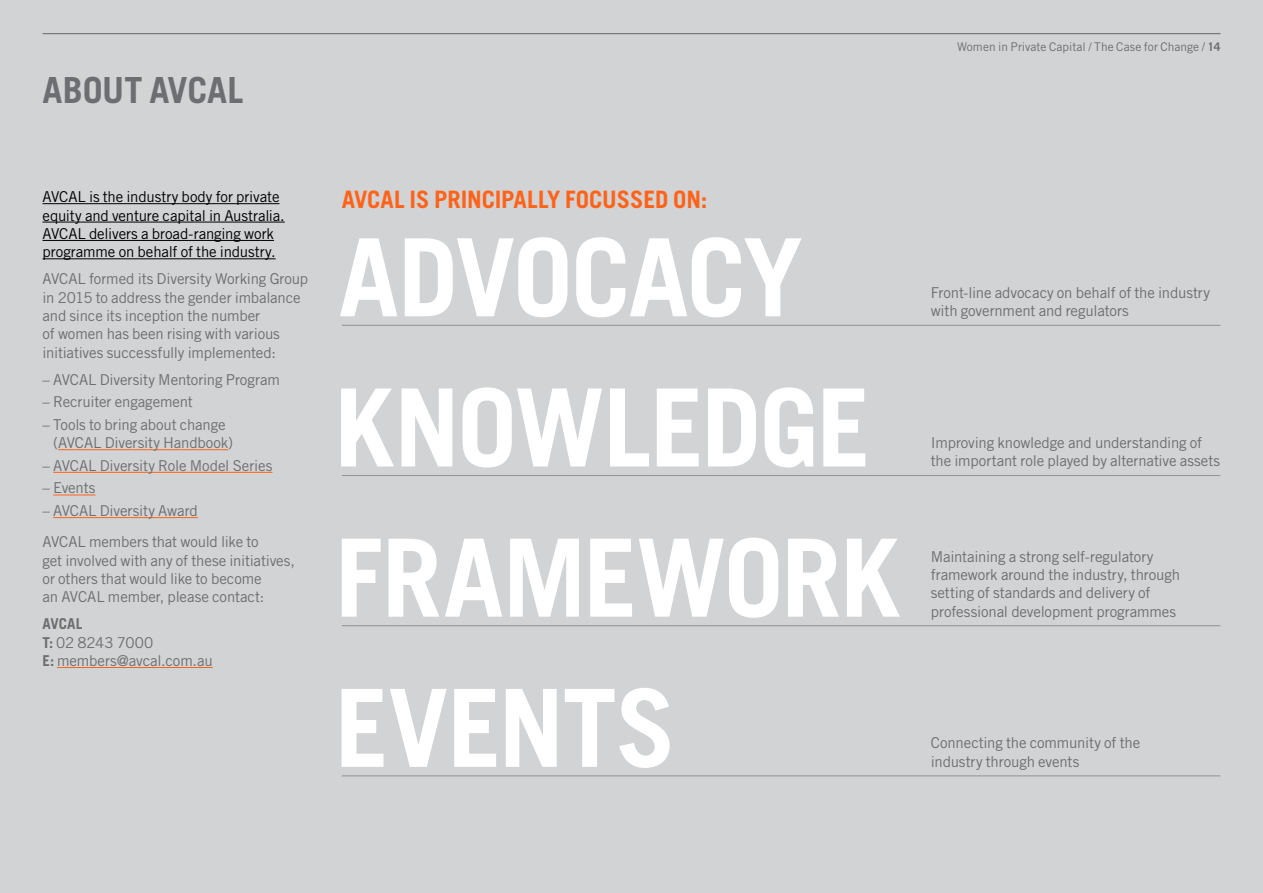
<style>
.page{position:relative;width:1263px;height:893px;background:#d1d3d4}
.page>*{position:absolute;margin:0;border:0;box-sizing:border-box;transform-origin:0 0}
.t1{font:700 108px "Trade Gothic LT Std";letter-spacing:-.02em;color:#fff}
.t2{font:700 36px "Trade Gothic LT Std";letter-spacing:-.005em;color:#6d6e71}
.t3{font:700 24px "Trade Gothic LT Std";letter-spacing:-.005em;color:#ff6319}
.t4{font:15px/18.5px "Trade Gothic LT Std";letter-spacing:-.01em;color:#6d6e71}
.t5{font:15px/18.3px "Trade Gothic LT Std";letter-spacing:-.01em;color:#000}
.t6{font:12px "Trade Gothic LT Std";color:#6d6e71}
.s1{font-weight:700}
</style>
<div class="page">
<hr style="left:43px;top:33px;width:1177px;height:1px;background:#6d6e71">
<hr style="left:43px;top:203px;width:236px;height:1px;background:#000">
<hr style="left:43px;top:222px;width:242px;height:1px;background:#000">
<hr style="left:43px;top:240px;width:231px;height:1px;background:#000">
<hr style="left:43px;top:258px;width:233px;height:1px;background:#000">
<hr style="left:58px;top:449px;width:170px;height:1px;background:#ff6319">
<hr style="left:53px;top:472px;width:219px;height:1px;background:#ff6319">
<hr style="left:53px;top:495px;width:42px;height:1px;background:#ff6319">
<hr style="left:53px;top:517px;width:145px;height:1px;background:#ff6319">
<hr style="left:57px;top:667px;width:156px;height:1px;background:#ff6319">
<hr style="left:342px;top:325px;width:878px;height:1px;background:#939598">
<hr style="left:342px;top:475px;width:878px;height:1px;background:#939598">
<hr style="left:342px;top:625px;width:878px;height:1px;background:#939598">
<hr style="left:342px;top:775px;width:878px;height:1px;background:#939598">
<h2 class="t2" style="left:43px;top:68px;width:202px">ABOUT AVCAL</h2>
<p class="t6" style="left:957px;top:40px;width:265px">Women in Private Capital / The Case for Change / <span class="s1">14</span></p>
<p class="t5" style="left:43px;top:187px;width:244px">AVCAL is the industry body for private equity and venture capital in Australia.<br>AVCAL delivers a broad‑ranging work programme on behalf of the industry.</p>
<p class="t4" style="left:43px;top:269px;width:267px">AVCAL formed its Diversity Working Group in 2015 to address the gender imbalance and since its inception the number<br>of women has been rising with various initiatives successfully implemented:</p>
<p class="t4" style="left:43px;top:370px;width:239px">– AVCAL Diversity Mentoring Program</p>
<p class="t4" style="left:43px;top:392px;width:152px">– Recruiter engagement</p>
<p class="t4" style="left:53px;top:415px;width:181px;text-indent:-11px">– Tools to bring about change (AVCAL Diversity Handbook)</p>
<p class="t4" style="left:43px;top:456px;width:231px">– AVCAL Diversity Role Model Series</p>
<p class="t4" style="left:43px;top:479px;width:54px">– Events</p>
<p class="t4" style="left:43px;top:495px;width:218px;line-height:31.2px">– AVCAL Diversity Award<br>AVCAL members that would like to</p>
<p class="t4" style="left:43px;top:551px;width:254px">get involved with any of these initiatives, or others that would like to become<br>an AVCAL member, please contact:</p>
<p class="t4" style="left:43px;top:614px;width:172px"><span class="s1">AVCAL<br>T:</span> 02 8243 7000<br><span class="s1">E:</span> members@avcal.com.au</p>
<h3 class="t3" style="left:342px;top:185px;width:367px">AVCAL IS PRINCIPALLY FOCUSSED ON:</h3>
<h1 class="t1" style="left:339px;top:211px;width:466px">ADVOCACY</h1>
<h1 class="t1" style="left:334px;top:362px;width:538px">KNOWLEDGE</h1>
<h1 class="t1" style="left:335px;top:512px;width:567px">FRAMEWORK</h1>
<h1 class="t1" style="left:335px;top:662px;width:342px">EVENTS</h1>
<p class="t4" style="left:931px;top:283px;width:281px">Front-line advocacy on behalf of the industry with government and regulators</p>
<p class="t4" style="left:931px;top:433px;width:273px">Improving knowledge and understanding of</p>
<p class="t4" style="left:931px;top:452px;width:291px">the important role played by alternative assets</p>
<p class="t4" style="left:931px;top:547px;width:251px">Maintaining a strong self-regulatory framework around the industry, through setting of standards and delivery of</p>
<p class="t4" style="left:931px;top:602px;width:247px">professional development programmes</p>
<p class="t4" style="left:931px;top:734px;width:211px">Connecting the community of the</p>
<p class="t4" style="left:931px;top:752px;width:150px">industry through events</p>
</div>
